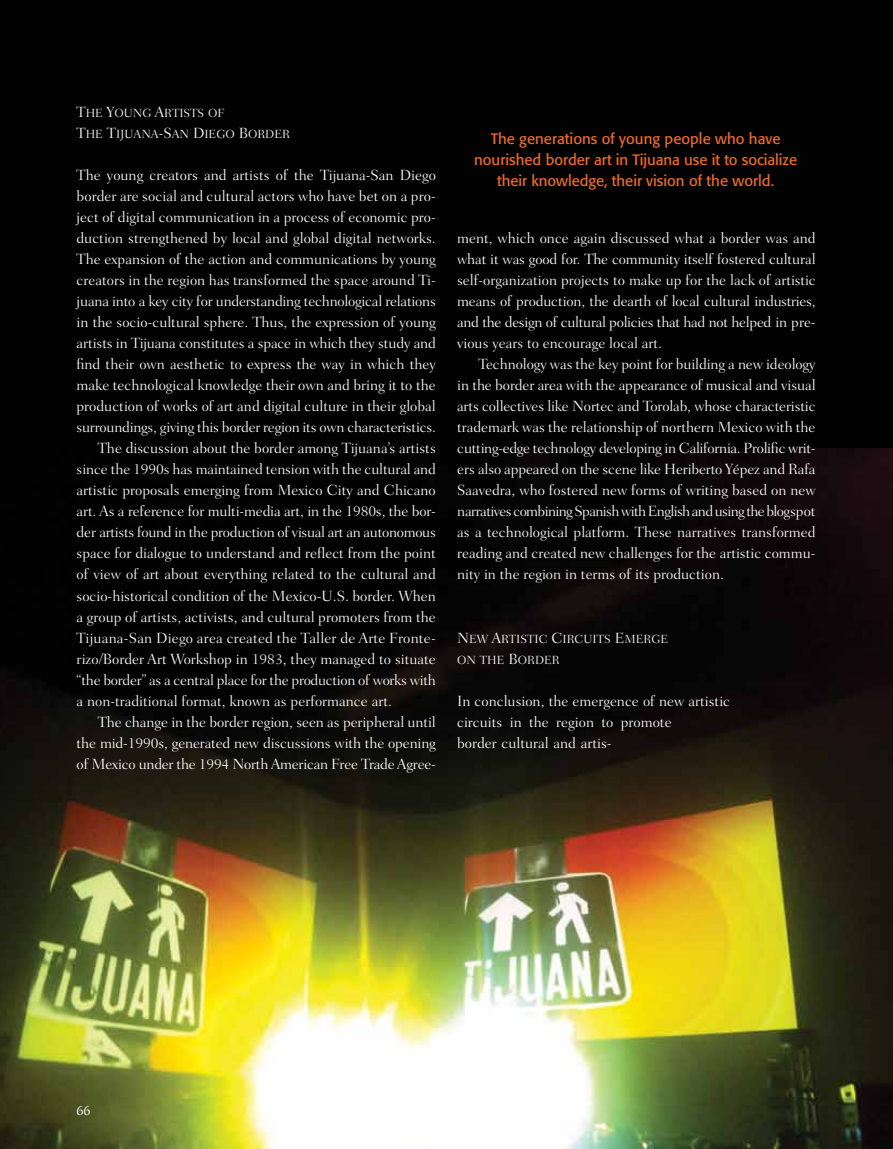
<style>
.page{position:relative;width:893px;height:1149px;background:#fff}
.page>*{position:absolute;margin:0;border:0;box-sizing:border-box;transform-origin:0 0}
.t1{font:300 15px/21px "Fairfield LH";color:#fff;text-align:justify}
.t2{font:15px/21px "Formata";color:#ef6b2b;text-align:center}
.t3{font:300 15px "Fairfield LH";letter-spacing:-.02em;color:#fff}
.t4{font:13.5px "Slimbach";color:#fff}
.t5{font:12px/21px "Fairfield LH Light SC800";color:#fff}
.s1{font-size:15px}
</style>
<div class="page">
<img style="left:0;top:0;width:893px;height:1148px">
<p class="t5" style="left:77px;top:103px;width:215px"><span class="s1">T</span>HE <span class="s1">Y</span>OUNG <span class="s1">A</span>RTISTS OF<br><span class="s1">T</span>HE <span class="s1">T</span>IJUANA<span class="s1">-S</span>AN <span class="s1">D</span>IEGO <span class="s1">B</span>ORDER</p>
<p class="t1" style="left:77px;top:165px;width:361px">The young creators and artists of the Tijuana-San Diego</p>
<p class="t1" style="left:77px;top:186px;width:359px">border are social and cultural actors who have bet on a pro-</p>
<p class="t1" style="left:77px;top:207px;width:361px">ject of digital communication in a process of economic pro-</p>
<p class="t1" style="left:77px;top:228px;width:361px">duction strengthened by local and global digital networks.</p>
<p class="t1" style="left:77px;top:249px;width:361px">The expansion of the action and communications by young</p>
<p class="t1" style="left:77px;top:270px;width:361px">creators in the region has transformed the space around Ti-</p>
<p class="t1" style="left:77px;top:291px;width:361px">juana into a key city for understanding technological relations</p>
<p class="t1" style="left:77px;top:312px;width:361px">in the socio-cultural sphere. Thus, the expression of young</p>
<p class="t1" style="left:77px;top:333px;width:361px">artists in Tijuana constitutes a space in which they study and</p>
<p class="t1" style="left:77px;top:354px;width:361px">find their own aesthetic to express the way in which they</p>
<p class="t1" style="left:77px;top:375px;width:361px">make technological knowledge their own and bring it to the</p>
<p class="t1" style="left:77px;top:396px;width:361px">production of works of art and digital culture in their global</p>
<p class="t1" style="left:77px;top:417px;width:361px">surroundings, giving this border region its own characteristics.</p>
<p class="t1" style="left:98px;top:438px;width:340px">The discussion about the border among Tijuana’s artists</p>
<p class="t1" style="left:77px;top:459px;width:361px">since the 1990s has maintained tension with the cultural and</p>
<p class="t1" style="left:77px;top:480px;width:361px">artistic proposals emerging from Mexico City and Chicano</p>
<p class="t1" style="left:77px;top:501px;width:361px">art. As a reference for multi-media art, in the 1980s, the bor-</p>
<p class="t3" style="left:77px;top:524px;width:361px">der artists found in the production of visual art an autonomous</p>
<p class="t1" style="left:77px;top:543px;width:361px">space for dialogue to understand and reflect from the point</p>
<p class="t1" style="left:77px;top:564px;width:361px">of view of art about everything related to the cultural and</p>
<p class="t1" style="left:77px;top:585px;width:361px">socio-historical condition of the Mexico-U.S. border. When</p>
<p class="t1" style="left:77px;top:606px;width:361px">a group of artists, activists, and cultural promoters from the</p>
<p class="t1" style="left:77px;top:627px;width:359px">Tijuana-San Diego area created the Taller de Arte Fronte-</p>
<p class="t1" style="left:77px;top:648px;width:361px">rizo/Border Art Workshop in 1983, they managed to situate</p>
<p class="t3" style="left:77px;top:671px;width:361px">“the border” as a central place for the production of works with</p>
<p class="t1" style="left:77px;top:690px;width:317px">a non-traditional format, known as performance art.</p>
<p class="t1" style="left:98px;top:711px;width:340px">The change in the border region, seen as peripheral until</p>
<p class="t1" style="left:77px;top:732px;width:361px">the mid-1990s, generated new discussions with the opening</p>
<p class="t1" style="left:77px;top:753px;width:361px">of Mexico under the 1994 North American Free Trade Agree-</p>
<p class="t2" style="left:474px;top:128px;width:325px">The generations of young people who have nourished border art in Tijuana use it to socialize their knowledge, their vision of the world.</p>
<p class="t1" style="left:457px;top:228px;width:360px">ment, which once again discussed what a border was and what it was good for. The community itself fostered cultural self-organization projects to make up for the lack of artistic means of production, the dearth of local cultural industries, and the design of cultural policies that had not helped in pre&shy;vious years to encourage local art.</p>
<p class="t1" style="left:457px;top:354px;width:360px;text-indent:21px">Technology was the key point for building a new ideology in the border area with the appearance of musical and visual arts collectives like Nortec and Torolab, whose characteristic trademark was the relationship of northern Mexico with the cutting-edge technology developing in California. Prolific writ&shy;ers also appeared on the scene like Heriberto Yépez and Rafa Saavedra, who fostered new forms of writing based on new narratives combining Spanish with English and using the blogspot as a technological platform. These narratives transformed reading and created new challenges for the artistic commu&shy;nity in the region in terms of its production.</p>
<p class="t5" style="left:457px;top:628px;width:213px"><span class="s1">N</span>EW <span class="s1">A</span>RTISTIC <span class="s1">C</span> IRCUITS <span class="s1">E</span>MERGE<br>ON THE <span class="s1">B</span>ORDER</p>
<p class="t1" style="left:457px;top:690px;width:275px;text-align:left">In conclusion, the emergence of new artistic circuits in the region to promote<br>border cultural and artis-</p>
<p class="t4" style="left:77px;top:1102px;width:15px">66</p>
</div>
